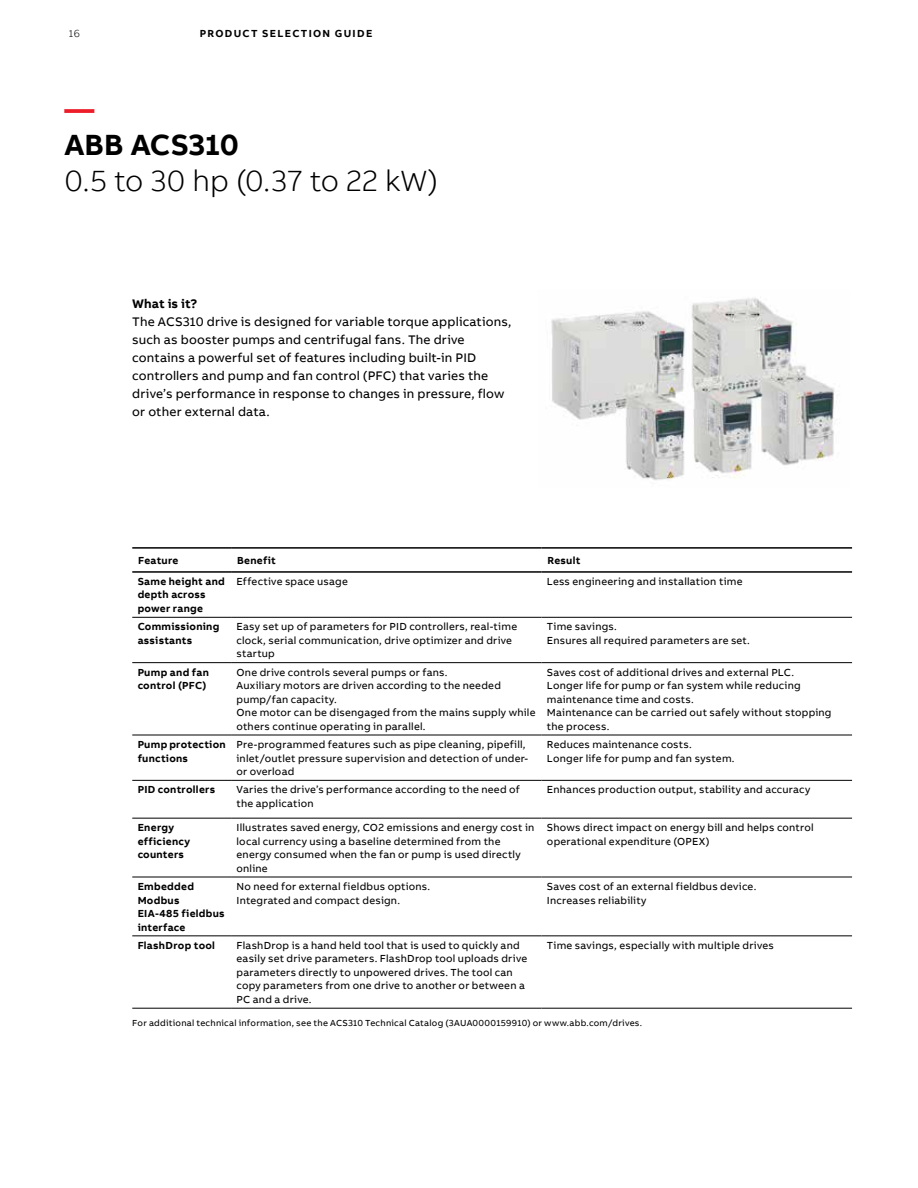
<style>
.page{position:relative;width:918px;height:1188px;background:#fff}
.page>*{position:absolute;margin:0;border:0;box-sizing:border-box;transform-origin:0 0}
.t1{font:300 30px "AB Bvoice";letter-spacing:-.005em;color:#000}
.t2{font:700 30px "AB Bvoice";color:#000}
.t3{font:700 30px "AB Bvoice";color:#ed1c29}
.t4{font:12.75px/18px "AB Bvoice";letter-spacing:.015em;color:#000}
.t5{font:700 12.75px "AB Bvoice";letter-spacing:.01em;color:#000}
.t6{font:10.5px/13.5px "AB Bvoice";letter-spacing:.02em;color:#000}
.t7{font:700 10.5px/13.5px "AB Bvoice";letter-spacing:.025em;color:#000}
.t8{font:700 10.5px "AB Bvoice";letter-spacing:.125em;color:#000}
.t9{font:300 10.5px "AB Bvoice";color:#000}
.t10{font:9px "AB Bvoice";letter-spacing:.025em;color:#000}
</style>
<div class="page">
<svg style="left:132px;top:616px;width:720px;height:392px"></svg>
<hr style="left:132px;top:617px;width:99px;height:1px;background:#000">
<hr style="left:231px;top:617px;width:311px;height:1px;background:#000">
<hr style="left:542px;top:617px;width:310px;height:1px;background:#000">
<hr style="left:132px;top:662px;width:99px;height:1px;background:#000">
<hr style="left:231px;top:662px;width:311px;height:1px;background:#000">
<hr style="left:542px;top:662px;width:310px;height:1px;background:#000">
<hr style="left:132px;top:735px;width:99px;height:1px;background:#000">
<hr style="left:231px;top:735px;width:311px;height:1px;background:#000">
<hr style="left:542px;top:735px;width:310px;height:1px;background:#000">
<hr style="left:132px;top:780px;width:99px;height:1px;background:#000">
<hr style="left:231px;top:780px;width:311px;height:1px;background:#000">
<hr style="left:542px;top:780px;width:310px;height:1px;background:#000">
<hr style="left:132px;top:818px;width:99px;height:1px;background:#000">
<hr style="left:231px;top:818px;width:311px;height:1px;background:#000">
<hr style="left:542px;top:818px;width:310px;height:1px;background:#000">
<hr style="left:132px;top:877px;width:99px;height:1px;background:#000">
<hr style="left:231px;top:877px;width:311px;height:1px;background:#000">
<hr style="left:542px;top:877px;width:310px;height:1px;background:#000">
<hr style="left:132px;top:935px;width:99px;height:1px;background:#000">
<hr style="left:231px;top:935px;width:311px;height:1px;background:#000">
<hr style="left:542px;top:935px;width:310px;height:1px;background:#000">
<hr style="left:132px;top:1008px;width:99px;height:1px;background:#000">
<hr style="left:231px;top:1008px;width:311px;height:1px;background:#000">
<hr style="left:542px;top:1008px;width:310px;height:1px;background:#000">
<hr style="left:132px;top:547px;width:99px;height:2px;background:#000">
<hr style="left:231px;top:547px;width:311px;height:2px;background:#000">
<hr style="left:542px;top:547px;width:310px;height:2px;background:#000">
<hr style="left:132px;top:571px;width:99px;height:2px;background:#000">
<hr style="left:231px;top:571px;width:311px;height:2px;background:#000">
<hr style="left:542px;top:571px;width:310px;height:2px;background:#000">
<img style="left:551px;top:297px;width:284px;height:183px">
<p class="t9" style="left:69px;top:27px;width:13px">16</p>
<p class="t8" style="left:200px;top:26px;width:174px">PRODUCT SELECTION GUIDE</p>
<h1 class="t3" style="left:64px;top:90px;width:31px">—</h1>
<h1 class="t2" style="left:64px;top:126px;width:176px">ABB ACS310</h1>
<h1 class="t1" style="left:64px;top:163px;width:375px">0.5 to 30 hp (0.37 to 22 kW)</h1>
<p class="t5" style="left:132px;top:295px;width:67px">What is it?</p>
<p class="t4" style="left:132px;top:313px;width:381px">The ACS310 drive is designed for variable torque applications, such as booster pumps and centrifugal fans. The drive contains a powerful set of features including built-in PID controllers and pump and fan control (PFC) that varies the drive’s performance in response to changes in pressure, flow or other external data.</p>
<p class="t7" style="left:138px;top:553px;width:42px">Feature</p>
<p class="t7" style="left:237px;top:553px;width:40px">Benefit</p>
<p class="t7" style="left:548px;top:553px;width:34px">Result</p>
<p class="t7" style="left:138px;top:575px;width:89px">Same height and depth across power range</p>
<p class="t6" style="left:237px;top:575px;width:113px">Effective space usage</p>
<p class="t6" style="left:547px;top:575px;width:197px">Less engineering and installation time</p>
<p class="t7" style="left:138px;top:620px;width:83px">Commissioning assistants</p>
<p class="t6" style="left:237px;top:620px;width:282px">Easy set up of parameters for PID controllers, real-time clock, serial communication, drive optimizer and drive startup</p>
<p class="t6" style="left:547px;top:620px;width:205px">Time savings.<br>Ensures all required parameters are set.</p>
<p class="t7" style="left:138px;top:665px;width:73px">Pump and fan control (PFC)</p>
<p class="t6" style="left:237px;top:665px;width:301px">One drive controls several pumps or fans.<br>Auxiliary motors are driven according to the needed pump/fan capacity.<br>One motor can be disengaged from the mains supply while others continue operating in parallel.</p>
<p class="t6" style="left:547px;top:665px;width:286px">Saves cost of additional drives and external PLC.<br>Longer life for pump or fan system while reducing maintenance time and costs.<br>Maintenance can be carried out safely without stopping the process.</p>
<p class="t7" style="left:138px;top:738px;width:90px">Pump protection functions</p>
<p class="t6" style="left:237px;top:738px;width:293px">Pre-programmed features such as pipe cleaning, pipefill, inlet/outlet pressure supervision and detection of under&shy;or overload</p>
<p class="t6" style="left:547px;top:738px;width:189px">Reduces maintenance costs.<br>Longer life for pump and fan system.</p>
<p class="t7" style="left:138px;top:783px;width:79px">PID controllers</p>
<p class="t6" style="left:237px;top:783px;width:285px">Varies the drive’s performance according to the need of the application</p>
<p class="t6" style="left:547px;top:783px;width:265px">Enhances production output, stability and accuracy</p>
<p class="t7" style="left:138px;top:821px;width:54px">Energy efficiency counters</p>
<p class="t6" style="left:237px;top:821px;width:299px">Illustrates saved energy, CO2 emissions and energy cost in local currency using a baseline determined from the energy consumed when the fan or pump is used directly online</p>
<p class="t6" style="left:547px;top:821px;width:268px">Shows direct impact on energy bill and helps control operational expenditure (OPEX)</p>
<p class="t7" style="left:138px;top:880px;width:89px">Embedded<br>Modbus<br>EIA-485 fieldbus interface</p>
<p class="t6" style="left:237px;top:880px;width:195px">No need for external fieldbus options.<br>Integrated and compact design.</p>
<p class="t6" style="left:547px;top:880px;width:211px">Saves cost of an external fieldbus device.<br>Increases reliability</p>
<p class="t7" style="left:138px;top:939px;width:79px">FlashDrop tool</p>
<p class="t6" style="left:237px;top:939px;width:292px">FlashDrop is a hand held tool that is used to quickly and easily set drive parameters. FlashDrop tool uploads drive parameters directly to unpowered drives. The tool can copy parameters from one drive to another or between a PC and a drive.</p>
<p class="t6" style="left:547px;top:939px;width:228px">Time savings, especially with multiple drives</p>
<p class="t10" style="left:132px;top:1018px;width:511px">For additional technical information, see the ACS310 Technical Catalog (3AUA0000159910) or www.abb.com/drives.</p>
</div>
